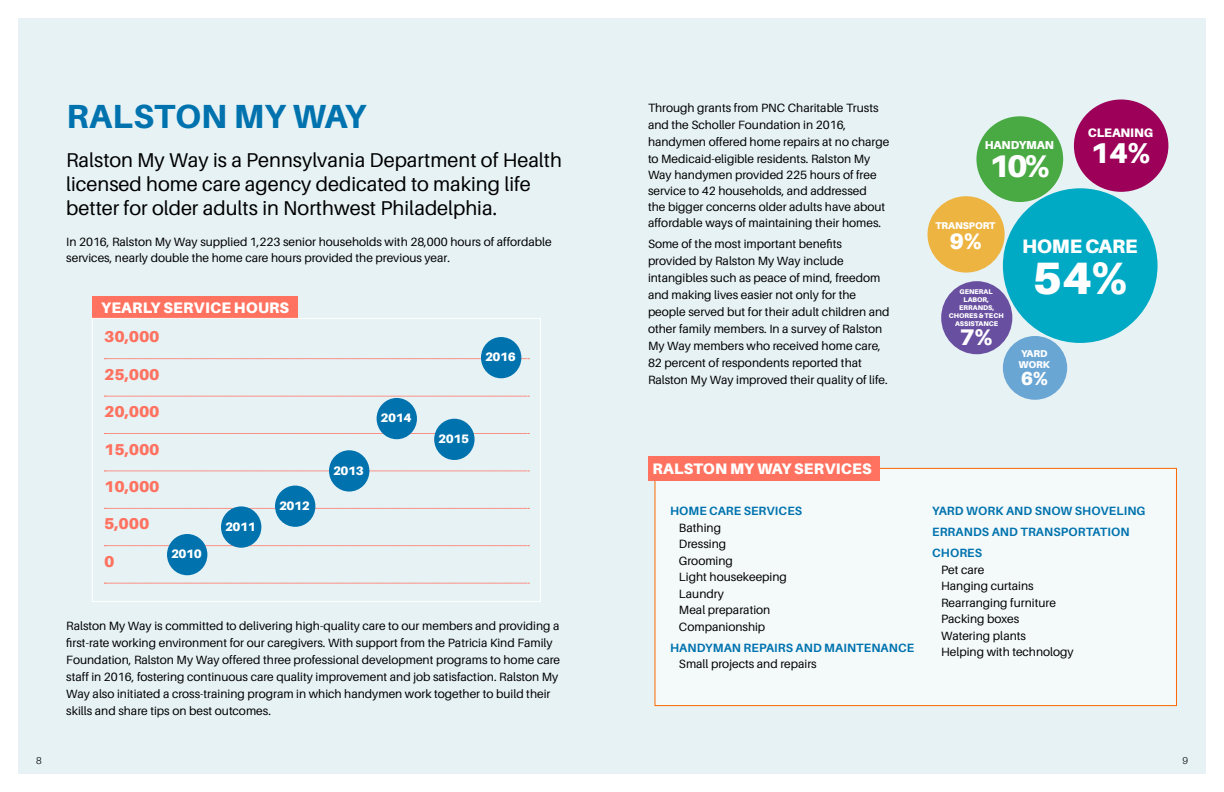
<style>
.page{position:relative;width:1224px;height:792px;background:#fff}
.page>*{position:absolute;margin:0;border:0;box-sizing:border-box;transform-origin:0 0}
.t1{font:900 45.4px "Aileron";color:#fff}
.t2{font:800 33.5px "Aileron";letter-spacing:.01em;color:#0073ae}
.t3{font:900 31.4px "Aileron";color:#fff}
.t4{font:900 28.7px "Aileron";color:#fff}
.t5{font:900 22.6px "Aileron";color:#fff}
.t6{font:900 22.4px "Aileron";color:#fff}
.t7{font:20px/24px "Aileron";color:#000}
.t8{font:900 19.5px "Aileron";letter-spacing:-.01em;color:#fff}
.t9{font:900 18.9px "Aileron";color:#fff}
.t10{font:900 15.8px "Aileron";letter-spacing:-.01em;color:#ff7260}
.t11{font:900 15.2px "Aileron";letter-spacing:.01em;color:#fff}
.t12{font:900 12.3px "Aileron";letter-spacing:-.01em;color:#fff}
.t13{font:900 12.2px "Aileron";letter-spacing:-.04em;color:#fff}
.t14{font:12px/17px "Aileron";color:#000}
.t15{font:700 12px/21px "Aileron";letter-spacing:.01em;color:#0073ae}
.t16{font:900 11.6px "Aileron";letter-spacing:-.01em;color:#fff}
.t17{font:300 10px "Aileron";color:#000}
.t18{font:900 9.9px/10.7px "Aileron";letter-spacing:-.01em;color:#fff}
.t19{font:900 9.8px "Aileron";letter-spacing:-.01em;color:#fff}
.t20{font:900 6.8px/7.9px "Aileron";color:#fff;text-align:center}
.s1{font-size:9.6px}
</style>
<div class="page">
<div style="left:18px;top:18px;width:1188px;height:756px;background:#e7f2f5"></div>
<div style="left:654px;top:468px;width:523px;height:238px;background:#f4f9fa;border:1px solid #fa6900"></div>
<div style="left:92px;top:296px;width:206px;height:22px;background:#ff7260"></div>
<svg style="left:104px;top:359px;width:425px;height:1px"></svg>
<svg style="left:104px;top:396px;width:425px;height:1px"></svg>
<svg style="left:104px;top:433px;width:425px;height:1px"></svg>
<svg style="left:104px;top:471px;width:425px;height:1px"></svg>
<svg style="left:104px;top:508px;width:425px;height:1px"></svg>
<svg style="left:104px;top:546px;width:425px;height:1px"></svg>
<svg style="left:104px;top:583px;width:425px;height:1px"></svg>
<div style="left:92px;top:318px;width:449px;height:284px;border:1px solid #fff"></div>
<div style="left:1003px;top:188px;width:155px;height:155px;background:#00aac5;border-radius:50%"></div>
<div style="left:1074px;top:99px;width:94px;height:93px;background:#9c0058;border-radius:50%"></div>
<div style="left:976px;top:116px;width:87px;height:86px;background:#49a942;border-radius:50%"></div>
<div style="left:1003px;top:336px;width:64px;height:64px;background:#6aa6d4;border-radius:50%"></div>
<div style="left:941px;top:281px;width:71px;height:73px;background:#694fa0;border-radius:50%"></div>
<div style="left:928px;top:196px;width:77px;height:77px;background:#edb442;border-radius:50%"></div>
<div style="left:648px;top:456px;width:231px;height:25px;background:#ff7260"></div>
<div style="left:167px;top:534px;width:40px;height:41px;background:#0073ae;border-radius:50%"></div>
<div style="left:221px;top:506px;width:40px;height:42px;background:#0073ae;border-radius:50%"></div>
<div style="left:275px;top:486px;width:40px;height:41px;background:#0073ae;border-radius:50%"></div>
<div style="left:329px;top:450px;width:40px;height:42px;background:#0073ae;border-radius:50%"></div>
<div style="left:377px;top:398px;width:40px;height:41px;background:#0073ae;border-radius:50%"></div>
<div style="left:434px;top:419px;width:41px;height:41px;background:#0073ae;border-radius:50%"></div>
<div style="left:481px;top:337px;width:40px;height:41px;background:#0073ae;border-radius:50%"></div>
<h2 class="t2" style="left:66px;top:98px;width:301px">RALSTON MY WAY</h2>
<h3 class="t7" style="left:66px;top:148px;width:497px">Ralston My Way is a Pennsylvania Department of Health licensed home care agency dedicated to making life better for older adults in Northwest Philadelphia.</h3>
<p class="t14" style="left:66px;top:234px;width:487px;line-height:16px">In 2016, Ralston My Way supplied 1,223 senior households with 28,000 hours of affordable services, nearly double the home care hours provided the previous year.</p>
<p class="t11" style="left:101px;top:299px;width:190px">YEARLY SERVICE HOURS</p>
<h3 class="t10" style="left:104px;top:328px;width:57px">30,000</h3>
<h3 class="t10" style="left:104px;top:365px;width:57px">25,000</h3>
<h3 class="t10" style="left:104px;top:403px;width:57px">20,000</h3>
<h3 class="t10" style="left:104px;top:440px;width:57px">15,000</h3>
<h3 class="t10" style="left:104px;top:477px;width:57px">10,000</h3>
<h3 class="t10" style="left:104px;top:515px;width:47px">5,000</h3>
<h3 class="t10" style="left:104px;top:552px;width:12px">0</h3>
<p class="t13" style="left:279px;top:499px;width:32px">2012</p>
<p class="t13" style="left:225px;top:519px;width:32px">2011</p>
<p class="t13" style="left:171px;top:547px;width:32px">2010</p>
<p class="t13" style="left:333px;top:463px;width:32px">2013</p>
<p class="t13" style="left:381px;top:411px;width:32px">2014</p>
<p class="t13" style="left:485px;top:350px;width:32px">2016</p>
<p class="t13" style="left:438px;top:432px;width:32px">2015</p>
<p class="t14" style="left:66px;top:618px;width:496px">Ralston My Way is committed to delivering high-quality care to our members and providing a first-rate working environment for our caregivers. With support from the Patricia Kind Family Foundation, Ralston My Way offered three professional development programs to home care staff in 2016, fostering continuous care quality improvement and job satisfaction. Ralston My Way also initiated a cross-training program in which handymen work together to build their skills and share tips on best outcomes.</p>
<p class="t14" style="left:648px;top:100px;width:243px;line-height:16.4px">Through grants from PNC Charitable Trusts and the Scholler Foundation in 2016, handymen offered home repairs at no charge to Medicaid-eligible residents. Ralston My Way handymen provided 225 hours of free service to 42 households, and addressed<br>the bigger concerns older adults have about affordable ways of maintaining their homes.</p>
<p class="t14" style="left:648px;top:236px;width:243px">Some of the most important benefits provided by Ralston My Way include intangibles such as peace of mind, freedom and making lives easier not only for the people served but for their adult children and other family members. In a survey of Ralston My Way members who received home care, 82 percent of respondents reported that Ralston My Way improved their quality of life.</p>
<p class="t16" style="left:985px;top:138px;width:71px">HANDYMAN</p>
<h3 class="t3" style="left:989px;top:147px;width:62px">10%</h3>
<p class="t12" style="left:1088px;top:125px;width:67px">CLEANING</p>
<h3 class="t4" style="left:1090px;top:136px;width:61px">14%</h3>
<p class="t19" style="left:936px;top:220px;width:62px">TRANS<span class="s1">P</span>ORT</p>
<h3 class="t6" style="left:949px;top:228px;width:34px">9%</h3>
<p class="t20" style="left:949px;top:288px;width:56px">GENERAL<br>LABOR,<br>ERRANDS,<br>CHORES &amp; TECH<br>ASSISTANCE</p>
<h3 class="t5" style="left:960px;top:324px;width:34px">7%</h3>
<h3 class="t8" style="left:1022px;top:235px;width:117px">HOME CARE</h3>
<h1 class="t1" style="left:1033px;top:252px;width:96px">54%</h1>
<p class="t18" style="left:1019px;top:348px;width:33px">YARD<br>WORK</p>
<h3 class="t9" style="left:1021px;top:367px;width:29px">6%</h3>
<p class="t11" style="left:653px;top:460px;width:221px">RALSTON MY WAY SERVICES</p>
<p class="t15" style="left:670px;top:501px;width:134px">HOME CARE SERVICES</p>
<p class="t14" style="left:679px;top:520px;width:109px;line-height:16.5px">Bathing<br>Dressing<br>Grooming<br>Light housekeeping<br>Laundry<br>Meal preparation<br>Companionship</p>
<p class="t15" style="left:670px;top:637px;width:246px">HANDYMAN REPAIRS AND MAINTENANCE</p>
<p class="t14" style="left:679px;top:656px;width:139px">Small projects and repairs</p>
<p class="t15" style="left:932px;top:501px;width:215px">YARD WORK AND SNOW SHOVELING<br>ERRANDS AND TRANSPORTATION<br>CHORES</p>
<p class="t14" style="left:941px;top:562px;width:134px;line-height:16.4px">Pet care<br>Hanging curtains<br>Rearranging furniture<br>Packing boxes<br>Watering plants<br>Helping with technology</p>
<p class="t17" style="left:36px;top:755px;width:7px">8</p>
<p class="t17" style="left:1182px;top:755px;width:7px">9</p>
</div>
